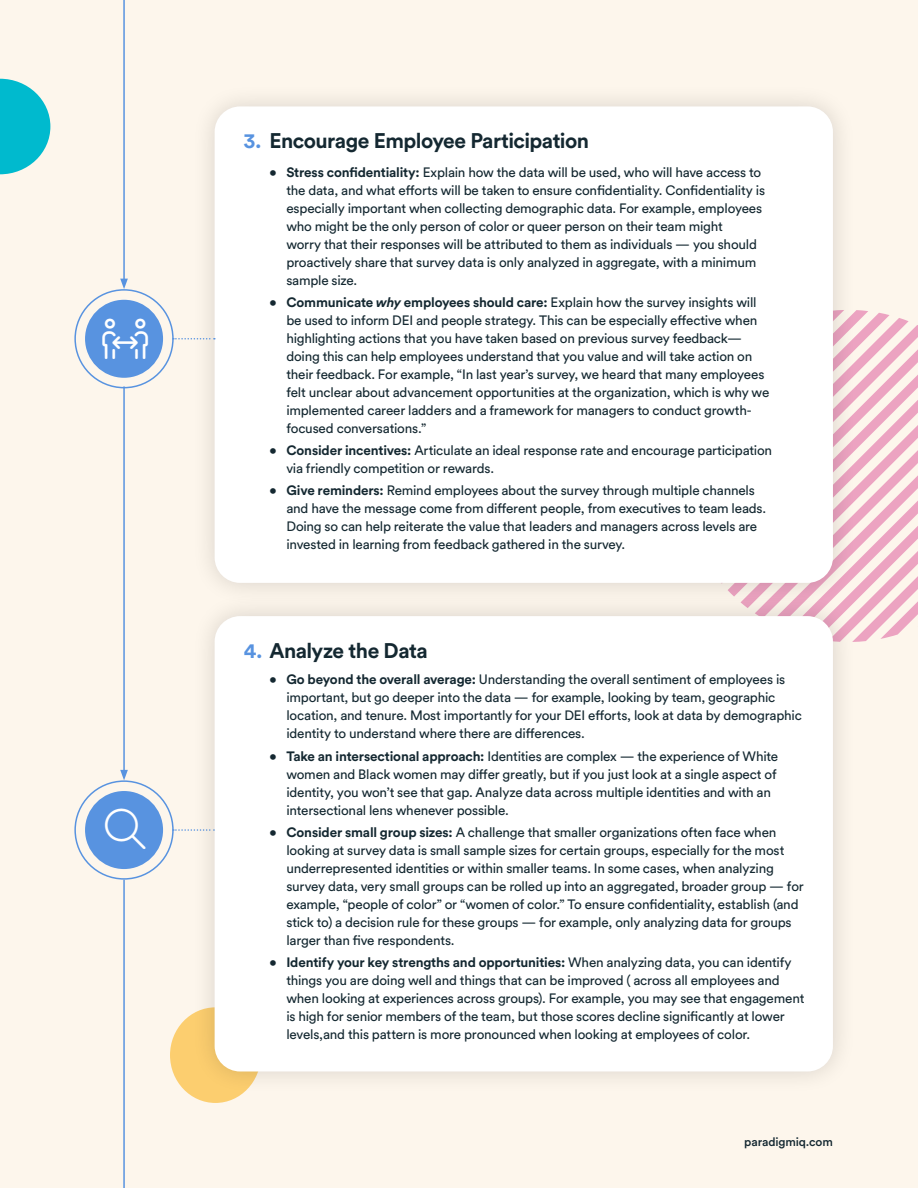
<style>
.page{position:relative;width:918px;height:1188px;background:#fdf6ec}
.page>*{position:absolute;margin:0;border:0;box-sizing:border-box;transform-origin:0 0}
.t1{font:700 21px "Circular Std";letter-spacing:-.025em;color:#142831}
.t2{font:13.5px/18px "Circular Std";letter-spacing:-.015em;color:#142831}
.t3{font:500 12px "Circular Std";letter-spacing:-.01em;color:#142831}
.s1{color:#5893e0}
.s2{font-weight:700}
.s3{font-weight:700;font-style:italic}
</style>
<div class="page">
<svg style="left:0;top:79px;width:50px;height:95px"></svg>
<div style="left:170px;top:1007px;width:91px;height:96px;background:#fcce6f;border-radius:50%"></div>
<svg style="left:857px;top:310px;width:61px;height:332px"></svg>
<hr style="left:123px;top:387px;width:2px;height:385px;background:#5893e0">
<svg style="left:120px;top:770px;width:8px;height:10px"></svg>
<hr style="left:123px;top:880px;width:2px;height:308px;background:#5893e0">
<div style="left:74px;top:780px;width:100px;height:100px;border:2px solid #5893e0;border-radius:50%"></div>
<div style="left:85px;top:791px;width:78px;height:78px;background:#5893e0;border-radius:50%"></div>
<svg style="left:173px;top:829px;width:18px;height:2px"></svg>
<div style="left:191px;top:592px;width:666px;height:504px;background:#000;opacity:.15"></div>
<div style="left:215px;top:616px;width:618px;height:455px;background:#fff;border-radius:26px"></div>
<div style="left:191px;top:83px;width:666px;height:524px;background:#000;opacity:.15"></div>
<div style="left:215px;top:106px;width:618px;height:477px;background:#fff;border-radius:26px"></div>
<div style="left:74px;top:289px;width:100px;height:99px;border:2px solid #5893e0;border-radius:50%"></div>
<div style="left:85px;top:300px;width:78px;height:78px;background:#5893e0;border-radius:50%"></div>
<svg style="left:173px;top:338px;width:42px;height:2px"></svg>
<hr style="left:123px;top:0;width:2px;height:281px;background:#5893e0">
<svg style="left:120px;top:279px;width:8px;height:10px"></svg>
<h1 class="t1" style="left:244px;top:127px;width:347px"><span class="s1">3.</span> Encourage Employee Participation</h1>
<p class="t2" style="left:286px;top:163px;width:480px;text-indent:-17px"><span class="s2">• Stress confidentiality:</span> Explain how the data will be used, who will have access to the data, and what efforts will be taken to ensure confidentiality. Confidentiality is especially important when collecting demographic data. For example, employees who might be the only person of color or queer person on their team might<br>worry that their responses will be attributed to them as individuals — you should proactively share that survey data is only analyzed in aggregate, with a minimum sample size.</p>
<p class="t2" style="left:286px;top:293px;width:484px;text-indent:-17px"><span class="s2">• Communicate</span> <span class="s3">why</span> <span class="s2">employees should care:</span> Explain how the survey insights will be used to inform DEI and people strategy. This can be especially effective when highlighting actions that you have taken based on previous survey feedback— doing this can help employees understand that you value and will take action on their feedback. For example, “In last year’s survey, we heard that many employees felt unclear about advancement opportunities at the organization, which is why we implemented career ladders and a framework for managers to conduct growth&shy;focused conversations.”</p>
<p class="t2" style="left:286px;top:441px;width:487px;text-indent:-17px"><span class="s2">• Consider incentives:</span> Articulate an ideal response rate and encourage participation via friendly competition or rewards.</p>
<p class="t2" style="left:286px;top:481px;width:481px;text-indent:-17px"><span class="s2">• Give reminders:</span> Remind employees about the survey through multiple channels and have the message come from different people, from executives to team leads.<br>Doing so can help reiterate the value that leaders and managers across levels are invested in learning from feedback gathered in the survey.</p>
<h1 class="t1" style="left:244px;top:637px;width:185px"><span class="s1">4.</span> Analyze the Data</h1>
<p class="t2" style="left:286px;top:671px;width:517px;text-indent:-17px"><span class="s2">• Go beyond the overall average:</span> Understanding the overall sentiment of employees is important, but go deeper into the data — for example, looking by team, geographic location, and tenure. Most importantly for your DEI efforts, look at data by demographic identity to understand where there are differences.</p>
<p class="t2" style="left:286px;top:747px;width:493px;text-indent:-17px"><span class="s2">• Take an intersectional approach:</span> Identities are complex — the experience of White women and Black women may differ greatly, but if you just look at a single aspect of identity, you won’t see that gap. Analyze data across multiple identities and with an intersectional lens whenever possible.</p>
<p class="t2" style="left:286px;top:823px;width:519px;text-indent:-17px"><span class="s2">• Consider small group sizes:</span> A challenge that smaller organizations often face when looking at survey data is small sample sizes for certain groups, especially for the most underrepresented identities or within smaller teams. In some cases, when analyzing survey data, very small groups can be rolled up into an aggregated, broader group — for example, “people of color” or “women of color.” To ensure confidentiality, establish (and stick to) a decision rule for these groups — for example, only analyzing data for groups larger than five respondents.</p>
<p class="t2" style="left:286px;top:953px;width:520px;text-indent:-17px"><span class="s2">• Identify your key strengths and opportunities:</span> When analyzing data, you can identify things you are doing well and things that can be improved ( across all employees and when looking at experiences across groups). For example, you may see that engagement is high for senior members of the team, but those scores decline significantly at lower levels,and this pattern is more pronounced when looking at employees of color.</p>
<p class="t3" style="left:744px;top:1134px;width:90px">paradigmiq.com</p>
</div>
